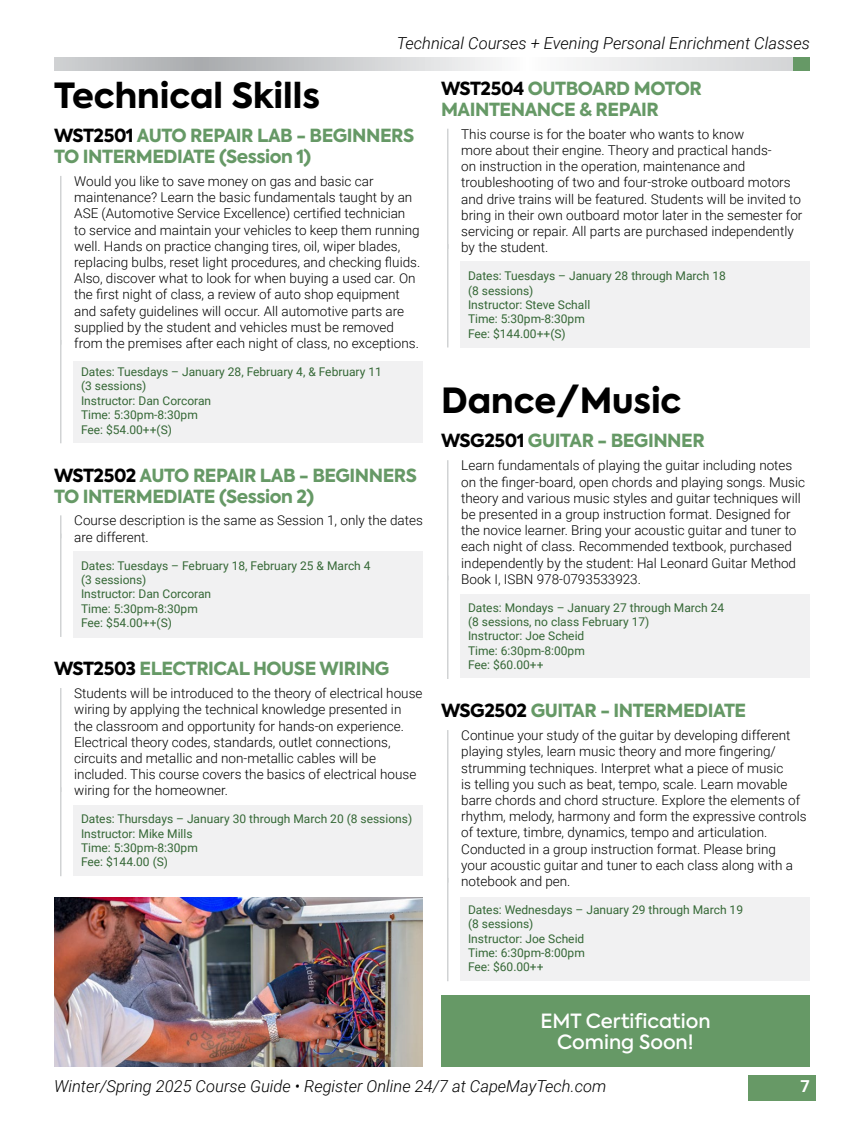
<style>
.page{position:relative;width:864px;height:1134px;background:#fff}
.page>*{position:absolute;margin:0;border:0;box-sizing:border-box;transform-origin:0 0}
.t1{font:800 34.5px "Axiforma";color:#000}
.t2{font:500 19.5px/21px "Axiforma";color:#fff;text-align:center}
.t3{font:800 18px/21px "Axiforma";letter-spacing:-.025em;color:#696}
.t4{font:italic 300 16.5px "Roboto";color:#000}
.t5{font:700 16.5px "Roboto";color:#fff}
.t6{font:300 13.5px/16.2px "Roboto";color:#000}
.t7{font:12px/14.4px "Roboto";color:#346735}
.s1{color:#000}
</style>
<div class="page">
<div style="left:748px;top:1075px;width:67px;height:25px;background:#679966"></div>
<div style="left:74px;top:362px;width:349px;height:81px;background:#f1f1f2"></div>
<div style="left:74px;top:551px;width:349px;height:87px;background:#f1f1f2"></div>
<div style="left:74px;top:805px;width:349px;height:71px;background:#f1f1f2"></div>
<svg style="left:54px;top:57px;width:739px;height:13px"></svg>
<div style="left:793px;top:57px;width:17px;height:13px;background:#696"></div>
<div style="left:460px;top:261px;width:350px;height:87px;background:#f1f1f2"></div>
<div style="left:460px;top:595px;width:350px;height:83px;background:#f1f1f2"></div>
<div style="left:460px;top:897px;width:350px;height:84px;background:#f1f1f2"></div>
<img style="left:54px;top:897px;width:369px;height:169px">
<hr style="left:60px;top:176px;width:2px;height:169px;background:#d1d3d4">
<hr style="left:60px;top:340px;width:2px;height:103px;background:#d1d3d4">
<hr style="left:60px;top:515px;width:2px;height:23px;background:#d1d3d4">
<hr style="left:60px;top:534px;width:2px;height:103px;background:#d1d3d4">
<hr style="left:60px;top:688px;width:2px;height:104px;background:#d1d3d4">
<hr style="left:60px;top:787px;width:2px;height:89px;background:#d1d3d4">
<hr style="left:447px;top:129px;width:1px;height:120px;background:#d1d3d4">
<hr style="left:447px;top:244px;width:1px;height:103px;background:#d1d3d4">
<hr style="left:447px;top:460px;width:1px;height:120px;background:#d1d3d4">
<hr style="left:447px;top:576px;width:1px;height:103px;background:#d1d3d4">
<hr style="left:447px;top:730px;width:1px;height:153px;background:#d1d3d4">
<hr style="left:447px;top:878px;width:1px;height:103px;background:#d1d3d4">
<div style="left:441px;top:995px;width:369px;height:71px;background:#696"></div>
<p class="t4" style="left:397px;top:31px;width:415px">Technical Courses + Evening Personal Enrichment Classes</p>
<h1 class="t1" style="left:54px;top:71px;width:267px">Technical Skills</h1>
<h3 class="t3" style="left:54px;top:125px;width:362px"><span class="s1">WST2501</span> AUTO REPAIR LAB - BEGINNERS<br>TO INTERMEDIATE (Session 1)</h3>
<p class="t6" style="left:74px;top:173px;width:348px">Would you like to save money on gas and basic car maintenance? Learn the basic fundamentals taught by an ASE (Automotive Service Excellence) certified technician to service and maintain your vehicles to keep them running well. Hands on practice changing tires, oil, wiper blades, replacing bulbs, reset light procedures, and checking fluids.<br>Also, discover what to look for when buying a used car. On the first night of class, a review of auto shop equipment and safety guidelines will occur. All automotive parts are supplied by the student and vehicles must be removed from the premises after each night of class, no exceptions.</p>
<p class="t7" style="left:81px;top:364px;width:302px">Dates: Tuesdays – January 28, February 4, &amp; February 11 (3 sessions)<br>Instructor: Dan Corcoran<br>Time: 5:30pm-8:30pm<br>Fee: $54.00++(S)</p>
<h3 class="t3" style="left:54px;top:465px;width:364px"><span class="s1">WST2502</span> AUTO REPAIR LAB - BEGINNERS<br>TO INTERMEDIATE (Session 2)</h3>
<p class="t6" style="left:74px;top:512px;width:350px">Course description is the same as Session 1, only the dates are different.</p>
<p class="t7" style="left:81px;top:558px;width:291px">Dates: Tuesdays – February 18, February 25 &amp; March 4 (3 sessions)<br>Instructor: Dan Corcoran<br>Time: 5:30pm-8:30pm<br>Fee: $54.00++(S)</p>
<h3 class="t3" style="left:54px;top:658px;width:337px"><span class="s1">WST2503</span> ELECTRICAL HOUSE WIRING</h3>
<p class="t6" style="left:74px;top:685px;width:350px">Students will be introduced to the theory of electrical house wiring by applying the technical knowledge presented in the classroom and opportunity for hands-on experience.<br>Electrical theory codes, standards, outlet connections, circuits and metallic and non-metallic cables will be included. This course covers the basics of electrical house wiring for the homeowner.</p>
<p class="t7" style="left:81px;top:811px;width:333px">Dates: Thursdays – January 30 through March 20 (8 sessions)<br>Instructor: Mike Mills<br>Time: 5:30pm-8:30pm<br>Fee: $144.00 (S)</p>
<h3 class="t3" style="left:441px;top:78px;width:262px"><span class="s1">WST2504</span> OUTBOARD MOTOR<br>MAINTENANCE &amp; REPAIR</h3>
<p class="t6" style="left:461px;top:125px;width:343px">This course is for the boater who wants to know<br>more about their engine. Theory and practical hands-<br>on instruction in the operation, maintenance and troubleshooting of two and four-stroke outboard motors and drive trains will be featured. Students will be invited to bring in their own outboard motor later in the semester for servicing or repair. All parts are purchased independently by the student.</p>
<p class="t7" style="left:468px;top:268px;width:259px">Dates: Tuesdays – January 28 through March 18 (8 sessions)<br>Instructor: Steve Schall<br>Time: 5:30pm-8:30pm<br>Fee: $144.00++(S)</p>
<h1 class="t1" style="left:441px;top:376px;width:242px">Dance/Music</h1>
<h3 class="t3" style="left:441px;top:431px;width:265px"><span class="s1">WSG2501</span> GUITAR - BEGINNER</h3>
<p class="t6" style="left:461px;top:457px;width:345px">Learn fundamentals of playing the guitar including notes on the finger-board, open chords and playing songs. Music theory and various music styles and guitar techniques will be presented in a group instruction format. Designed for the novice learner. Bring your acoustic guitar and tuner to each night of class. Recommended textbook, purchased independently by the student: Hal Leonard Guitar Method Book I, ISBN 978-0793533923.</p>
<p class="t7" style="left:468px;top:600px;width:258px">Dates: Mondays – January 27 through March 24 (8 sessions, no class February 17)<br>Instructor: Joe Scheid<br>Time: 6:30pm-8:00pm<br>Fee: $60.00++</p>
<h3 class="t3" style="left:441px;top:700px;width:307px"><span class="s1">WSG2502</span> GUITAR - INTERMEDIATE</h3>
<p class="t6" style="left:461px;top:727px;width:347px">Continue your study of the guitar by developing different playing styles, learn music theory and more fingering/ strumming techniques. Interpret what a piece of music<br>is telling you such as beat, tempo, scale. Learn movable barre chords and chord structure. Explore the elements of rhythm, melody, harmony and form the expressive controls of texture, timbre, dynamics, tempo and articulation.<br>Conducted in a group instruction format. Please bring<br>your acoustic guitar and tuner to each class along with a notebook and pen.</p>
<p class="t7" style="left:468px;top:902px;width:277px">Dates: Wednesdays – January 29 through March 19 (8 sessions)<br>Instructor: Joe Scheid<br>Time: 6:30pm-8:00pm<br>Fee: $60.00++</p>
<h2 class="t2" style="left:540px;top:1011px;width:172px">EMT Certification<br>Coming Soon!</h2>
<p class="t4" style="left:54px;top:1075px;width:554px">Winter/Spring 2025 Course Guide • Register Online 24/7 at CapeMayTech.com</p>
<p class="t5" style="left:801px;top:1075px;width:11px">7</p>
</div>
